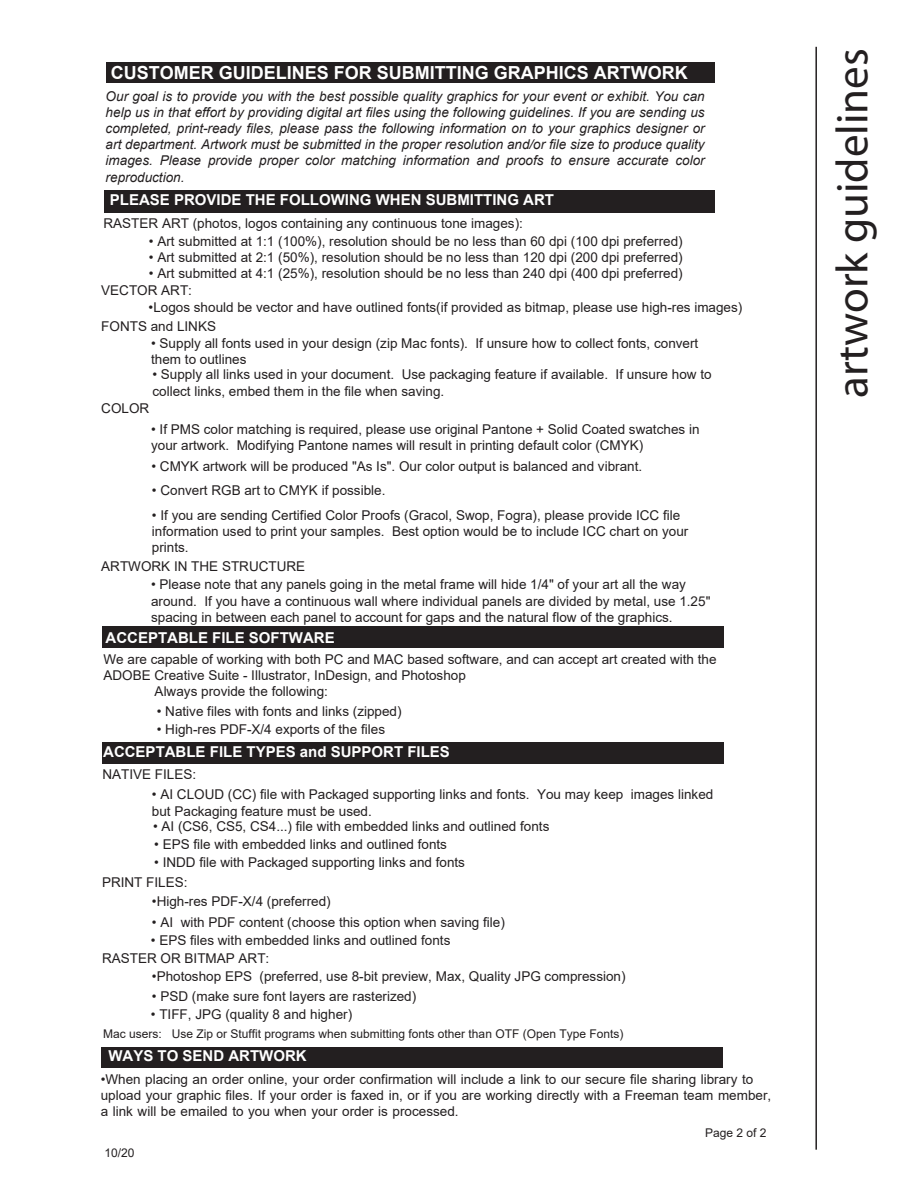
<style>
.page{position:relative;width:918px;height:1188px;background:#fff}
.page>*{position:absolute;margin:0;border:0;box-sizing:border-box;transform-origin:0 0}
.t1{font:45px "Myriad Pro";color:#231f20}
.t2{font:700 18px "Arial";color:#fff}
.t3{font:700 15px "Arial";color:#fff}
.t4{font:13.5px/16.2px "Arial";color:#231f20}
.t5{font:italic 13.5px/16.2px "Arial";color:#231f20;text-align:justify}
.t6{font:12px "Arial";color:#231f20}
</style>
<div class="page">
<hr style="left:815px;top:47px;width:2px;height:1103px;background:#231f20">
<div style="left:102px;top:627px;width:622px;height:21px;background:#231f20"></div>
<div style="left:104px;top:190px;width:611px;height:23px;background:#231f20"></div>
<div style="left:107px;top:62px;width:608px;height:21px;background:#231f20"></div>
<div style="left:102px;top:742px;width:622px;height:22px;background:#231f20"></div>
<div style="left:101px;top:1047px;width:622px;height:21px;background:#231f20"></div>
<h2 class="t2" style="left:111px;top:63px;width:579px">CUSTOMER GUIDELINES FOR SUBMITTING GRAPHICS ARTWORK</h2>
<p class="t5" style="left:106px;top:88px;width:601px">Our goal is to provide you with the best possible quality graphics for your event or exhibit. You can help us in that effort by providing digital art files using the following guidelines. If you are sending us completed, print-ready files, please pass the following information on to your graphics designer or art department. Artwork must be submitted in the proper resolution and/or file size to produce quality images. Please provide proper color matching information and proofs to ensure accurate color reproduction.</p>
<p class="t3" style="left:110px;top:192px;width:446px">PLEASE PROVIDE THE FOLLOWING WHEN SUBMITTING ART</p>
<p class="t4" style="left:104px;top:215px;width:421px">RASTER ART (photos, logos containing any continuous tone images):</p>
<p class="t4" style="left:149px;top:233px;width:535px">• Art submitted at 1:1 (100%), resolution should be no less than 60 dpi (100 dpi preferred)</p>
<p class="t4" style="left:149px;top:249px;width:535px">• Art submitted at 2:1 (50%), resolution should be no less than 120 dpi (200 dpi preferred)</p>
<p class="t4" style="left:149px;top:265px;width:535px">• Art submitted at 4:1 (25%), resolution should be no less than 240 dpi (400 dpi preferred)</p>
<p class="t4" style="left:101px;top:283px;width:92px">VECTOR ART:</p>
<p class="t4" style="left:101px;top:299px;width:643px;line-height:18.3px;text-indent:47px">•Logos should be vector and have outlined fonts(if provided as bitmap, please use high-res images)<br>FONTS and LINKS</p>
<p class="t4" style="left:151px;top:335px;width:549px">• Supply all fonts used in your design (zip Mac fonts). If unsure how to collect fonts, convert them to outlines</p>
<p class="t4" style="left:152px;top:367px;width:561px">• Supply all links used in your document. Use packaging feature if available. If unsure how to collect links, embed them in the file when saving.</p>
<p class="t4" style="left:101px;top:400px;width:50px">COLOR</p>
<p class="t4" style="left:151px;top:421px;width:550px">• If PMS color matching is required, please use original Pantone + Solid Coated swatches in your artwork. Modifying Pantone names will result in printing default color (CMYK)</p>
<p class="t4" style="left:152px;top:482px;width:235px">• Convert RGB art to CMYK if possible.</p>
<p class="t4" style="left:152px;top:507px;width:538px">• If you are sending Certified Color Proofs (Gracol, Swop, Fogra), please provide ICC file information used to print your samples. Best option would be to include ICC chart on your prints.</p>
<p class="t4" style="left:151px;top:458px;width:492px">• CMYK artwork will be produced "As Is". Our color output is balanced and vibrant.</p>
<p class="t4" style="left:101px;top:558px;width:205px">ARTWORK IN THE STRUCTURE</p>
<p class="t4" style="left:151px;top:577px;width:561px">• Please note that any panels going in the metal frame will hide 1/4" of your art all the way around. If you have a continuous wall where individual panels are divided by metal, use 1.25" spacing in between each panel to account for gaps and the natural flow of the graphics.</p>
<p class="t3" style="left:106px;top:629px;width:231px">ACCEPTABLE FILE SOFTWARE</p>
<p class="t4" style="left:104px;top:651px;width:615px">We are capable of working with both PC and MAC based software, and can accept art created with the<br>ADOBE Creative Suite - Illustrator, InDesign, and Photoshop</p>
<p class="t4" style="left:155px;top:683px;width:175px">Always provide the following:</p>
<p class="t4" style="left:157px;top:703px;width:246px">• Native files with fonts and links (zipped)</p>
<p class="t4" style="left:157px;top:721px;width:230px">• High-res PDF-X/4 exports of the files</p>
<p class="t3" style="left:103px;top:743px;width:348px">ACCEPTABLE FILE TYPES and SUPPORT FILES</p>
<p class="t4" style="left:102px;top:766px;width:95px">NATIVE FILES:</p>
<p class="t4" style="left:152px;top:787px;width:563px">• AI CLOUD (CC) file with Packaged supporting links and fonts. You may keep images linked but Packaging feature must be used.</p>
<p class="t4" style="left:153px;top:818px;width:398px">• AI (CS6, CS5, CS4...) file with embedded links and outlined fonts</p>
<p class="t4" style="left:154px;top:836px;width:294px">• EPS file with embedded links and outlined fonts</p>
<p class="t4" style="left:154px;top:854px;width:312px">• INDD file with Packaged supporting links and fonts</p>
<p class="t4" style="left:102px;top:874px;width:87px">PRINT FILES:</p>
<p class="t4" style="left:152px;top:893px;width:180px">•High-res PDF-X/4 (preferred)</p>
<p class="t4" style="left:152px;top:914px;width:354px">• AI with PDF content (choose this option when saving file)</p>
<p class="t4" style="left:151px;top:932px;width:301px">• EPS files with embedded links and outlined fonts</p>
<p class="t4" style="left:152px;top:968px;width:475px">•Photoshop EPS (preferred, use 8-bit preview, Max, Quality JPG compression)</p>
<p class="t4" style="left:152px;top:989px;width:266px">• PSD (make sure font layers are rasterized)</p>
<p class="t4" style="left:151px;top:1006px;width:203px">• TIFF, JPG (quality 8 and higher)</p>
<p class="t4" style="left:102px;top:950px;width:169px">RASTER OR BITMAP ART:</p>
<p class="t6" style="left:103px;top:1027px;width:522px">Mac users: Use Zip or Stuffit programs when submitting fonts other than OTF (Open Type Fonts)</p>
<p class="t3" style="left:108px;top:1048px;width:200px">WAYS TO SEND ARTWORK</p>
<p class="t4" style="left:101px;top:1071px;width:672px">•When placing an order online, your order confirmation will include a link to our secure file sharing library to upload your graphic files. If your order is faxed in, or if you are working directly with a Freeman team member, a link will be emailed to you when your order is processed.</p>
<p class="t6" style="left:105px;top:1146px;width:32px">10/20</p>
<p class="t6" style="left:705px;top:1126px;width:63px">Page 2 of 2</p>
<h1 class="t1" style="left:836px;top:398px;width:351px;rotate:-90deg">artwork guidelines</h1>
</div>
